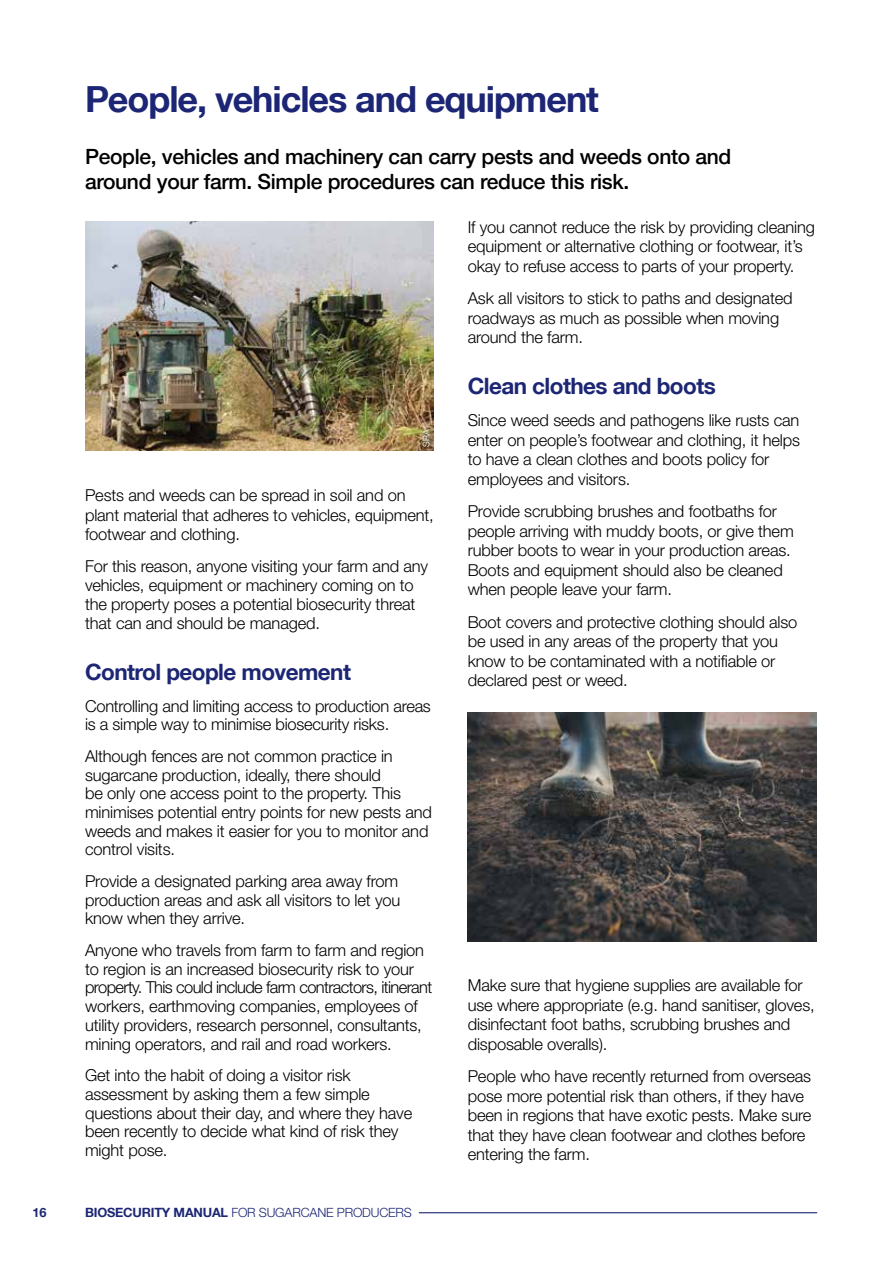
<style>
.page{position:relative;width:893px;height:1263px;background:#fff}
.page>*{position:absolute;margin:0;border:0;box-sizing:border-box;transform-origin:0 0}
.t1{font:700 36px "Helvetica Neue";letter-spacing:-.03em;color:#1c2674}
.t2{font:700 22.5px "Helvetica Neue";letter-spacing:-.025em;color:#1c2674}
.t3{font:500 21px/25.2px "Helvetica Neue";letter-spacing:-.015em;color:#000}
.t4{font:300 16.5px/19.5px "Helvetica Neue LT Std";letter-spacing:-.01em;color:#000}
.t5{font:300 12.75px "Helvetica Neue LT Std";letter-spacing:-.015em;color:#1c2674}
.t6{font:700 12.75px "Helvetica Neue";color:#1c2674}
.t7{font:300 9px "Helvetica Neue LT Std";color:#fff}
.s1{font-family:"Helvetica Neue";font-weight:700}
</style>
<div class="page">
<hr style="left:419px;top:1212px;width:398px;height:1px;background:#1c2674">
<img style="left:85px;top:221px;width:349px;height:230px">
<img style="left:468px;top:712px;width:348px;height:230px">
<div style="left:420px;top:427px;width:15px;height:25px;background:#000;opacity:.75"></div>
<h1 class="t1" style="left:85px;top:77px;width:515px">People, vehicles and equipment</h1>
<p class="t3" style="left:85px;top:144px;width:648px">People, vehicles and machinery can carry pests and weeds onto and around your farm. Simple procedures can reduce this risk.</p>
<p class="t7" style="left:421px;top:446px;width:19px;rotate:-90deg">SRA</p>
<p class="t4" style="left:85px;top:486px;width:350px;line-height:19px">Pests and weeds can be spread in soil and on plant material that adheres to vehicles, equipment, footwear and clothing.</p>
<p class="t4" style="left:85px;top:556px;width:345px;line-height:19px">For this reason, anyone visiting your farm and any vehicles, equipment or machinery coming on to the property poses a potential biosecurity threat that can and should be managed.</p>
<h2 class="t2" style="left:85px;top:658px;width:267px">Control people movement</h2>
<p class="t4" style="left:85px;top:696px;width:347px;line-height:18.8px">Controlling and limiting access to production areas is a simple way to minimise biosecurity risks.</p>
<p class="t4" style="left:85px;top:746px;width:348px;line-height:18.8px">Although fences are not common practice in sugarcane production, ideally, there should<br>be only one access point to the property. This minimises potential entry points for new pests and weeds and makes it easier for you to monitor and control visits.</p>
<p class="t4" style="left:85px;top:871px;width:317px;line-height:18.8px">Provide a designated parking area away from production areas and ask all visitors to let you know when they arrive.</p>
<p class="t4" style="left:85px;top:940px;width:349px;line-height:18.8px">Anyone who travels from farm to farm and region to region is an increased biosecurity risk to your property. This could include farm contractors, itinerant workers, earthmoving companies, employees of utility providers, research personnel, consultants, mining operators, and rail and road workers.</p>
<p class="t4" style="left:85px;top:1065px;width:329px;line-height:18.8px">Get into the habit of doing a visitor risk assessment by asking them a few simple questions about their day, and where they have been recently to decide what kind of risk they might pose.</p>
<p class="t6" style="left:33px;top:1204px;width:16px">16</p>
<p class="t5" style="left:85px;top:1204px;width:328px"><span class="s1">BIOSECURITY MANUAL</span> FOR SUGARCANE PRODUCERS</p>
<p class="t4" style="left:468px;top:217px;width:349px">If you cannot reduce the risk by providing cleaning equipment or alternative clothing or footwear, it’s okay to refuse access to parts of your property.</p>
<p class="t4" style="left:468px;top:288px;width:326px">Ask all visitors to stick to paths and designated roadways as much as possible when moving around the farm.</p>
<h2 class="t2" style="left:468px;top:372px;width:250px">Clean clothes and boots</h2>
<p class="t4" style="left:468px;top:410px;width:334px">Since weed seeds and pathogens like rusts can enter on people’s footwear and clothing, it helps to have a clean clothes and boots policy for employees and visitors.</p>
<p class="t4" style="left:468px;top:501px;width:328px">Provide scrubbing brushes and footbaths for people arriving with muddy boots, or give them rubber boots to wear in your production areas.<br>Boots and equipment should also be cleaned when people leave your farm.</p>
<p class="t4" style="left:468px;top:611px;width:331px">Boot covers and protective clothing should also be used in any areas of the property that you know to be contaminated with a notifiable or declared pest or weed.</p>
<p class="t4" style="left:468px;top:975px;width:348px">Make sure that hygiene supplies are available for use where appropriate (e.g. hand sanitiser, gloves, disinfectant foot baths, scrubbing brushes and disposable overalls).</p>
<p class="t4" style="left:468px;top:1066px;width:345px">People who have recently returned from overseas pose more potential risk than others, if they have been in regions that have exotic pests. Make sure that they have clean footwear and clothes before entering the farm.</p>
</div>
